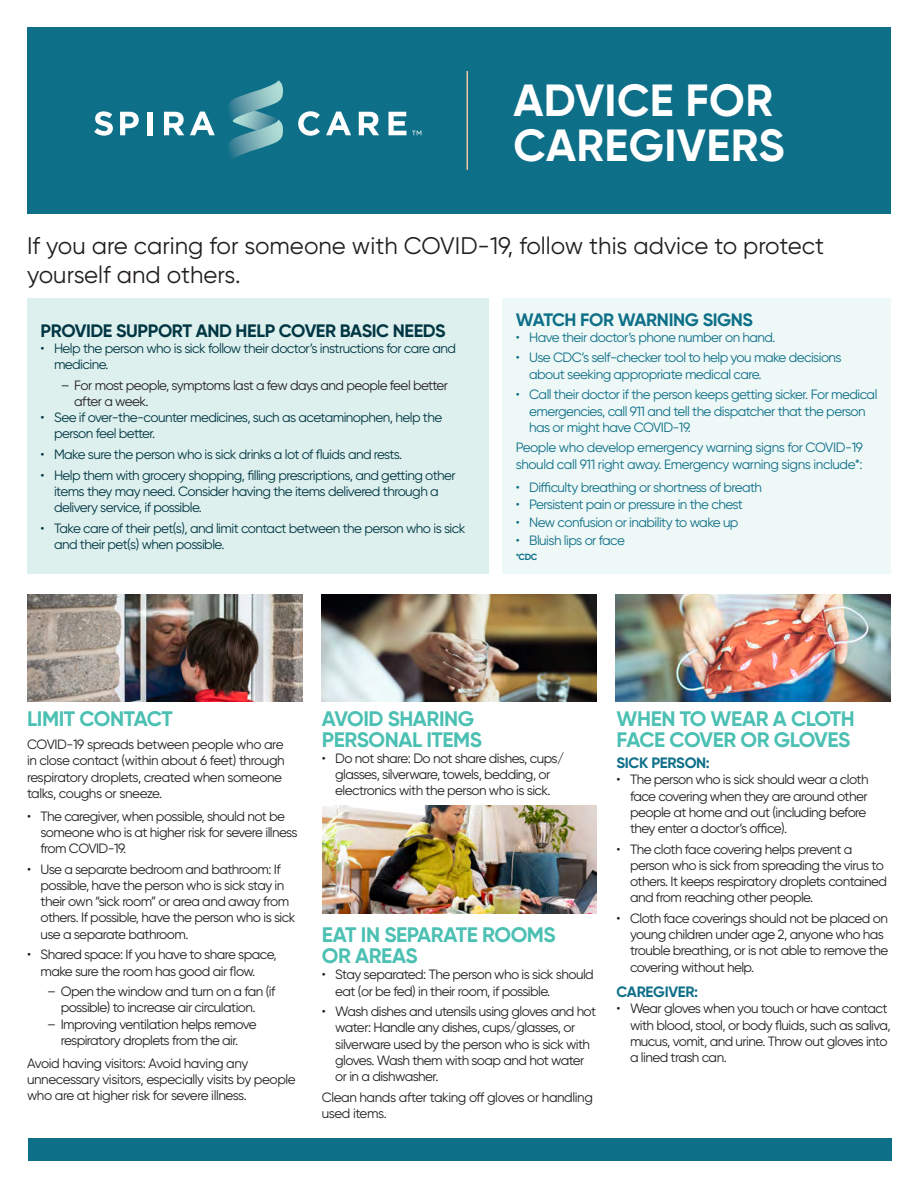
<style>
.page{position:relative;width:918px;height:1188px;background:#fff}
.page>*{position:absolute;margin:0;border:0;box-sizing:border-box;transform-origin:0 0}
.t1{font:700 45px/45px "Gilroy";letter-spacing:.01em;color:#fff}
.t2{font:24px/28.8px "Gilroy";color:#231f20}
.S1{font:700 21px/21px "Gilroy";letter-spacing:-.02em;color:#4bc0b3}
.S1-2{font:700 18px "Gilroy";letter-spacing:-.02em;color:#003543}
.S1-3{font:700 18px "Gilroy";letter-spacing:-.02em;color:#0e6f89}
.S2{font:700 15px "Gilroy";letter-spacing:-.02em;color:#0e6f89}
.Body{font:13.5px/16.2px "Gilroy";letter-spacing:-.04em;color:#231f20}
.Body-2{font:13.5px/16.2px "Gilroy";letter-spacing:-.04em;color:#0e6f89}
.t3{font:13.5px/16.2px "Gilroy";letter-spacing:-.04em;color:#003543}
.Body-3{font:700 9px "Gilroy";color:#0e6f89}
</style>
<div class="page">
<div style="left:27px;top:27px;width:864px;height:187px;background:#0e6f89"></div>
<div style="left:502px;top:298px;width:389px;height:276px;background:#eef8f6"></div>
<div style="left:27px;top:298px;width:461px;height:276px;background:#ddf0ed"></div>
<div style="left:28px;top:1139px;width:864px;height:22px;background:#0e6f89"></div>
<img style="left:28px;top:594px;width:274px;height:108px">
<img style="left:323px;top:806px;width:274px;height:108px">
<img style="left:322px;top:594px;width:274px;height:108px">
<img style="left:616px;top:594px;width:274px;height:108px">
<svg style="left:94px;top:111px;width:19px;height:25px"></svg>
<svg style="left:120px;top:112px;width:19px;height:23px"></svg>
<div style="left:148px;top:112px;width:5px;height:23px;background:#fff"></div>
<svg style="left:164px;top:112px;width:20px;height:23px"></svg>
<svg style="left:190px;top:112px;width:25px;height:23px"></svg>
<svg style="left:298px;top:111px;width:22px;height:25px"></svg>
<svg style="left:326px;top:112px;width:25px;height:23px"></svg>
<svg style="left:359px;top:112px;width:20px;height:23px"></svg>
<svg style="left:389px;top:112px;width:17px;height:23px"></svg>
<svg style="left:228px;top:81px;width:55px;height:78px"></svg>
<svg style="left:412px;top:131px;width:9px;height:4px"></svg>
<hr style="left:467px;top:71px;width:1px;height:99px;background:#f4c69d">
<p class="t1" style="left:513px;top:77px;width:273px">ADVICE FOR<br>CAREGIVERS</p>
<p class="t2" style="left:27px;top:231px;width:799px">If you are caring for someone with COVID-19, follow this advice to protect yourself and others.</p>
<p class="S1-3" style="left:516px;top:308px;width:239px">WATCH FOR WARNING SIGNS</p>
<p class="Body-2" style="left:516px;top:329px;width:262px">• Have their doctor’s phone number on hand.</p>
<p class="Body-2" style="left:529px;top:350px;width:314px;text-indent:-14px">• Use CDC’s self-checker tool to help you make decisions about seeking appropriate medical care.</p>
<p class="Body-2" style="left:529px;top:386px;width:350px;text-indent:-14px">• Call their doctor if the person keeps getting sicker. For medical emergencies, call 911 and tell the dispatcher that the person has or might have COVID-19.</p>
<p class="Body-2" style="left:516px;top:440px;width:349px">People who develop emergency warning signs for COVID-19 should call 911 right away. Emergency warning signs include*:</p>
<p class="Body-2" style="left:516px;top:479px;width:248px">• Difficulty breathing or shortness of breath</p>
<p class="Body-2" style="left:516px;top:496px;width:229px">• Persistent pain or pressure in the chest</p>
<p class="Body-2" style="left:516px;top:514px;width:224px">• New confusion or inability to wake up</p>
<p class="Body-2" style="left:516px;top:532px;width:111px">• Bluish lips or face</p>
<p class="Body-3" style="left:516px;top:551px;width:23px">*CDC</p>
<p class="S1-2" style="left:41px;top:319px;width:406px">PROVIDE SUPPORT AND HELP COVER BASIC NEEDS</p>
<p class="t3" style="left:54px;top:340px;width:403px;text-indent:-14px">• Help the person who is sick follow their doctor’s instructions for care and medicine.</p>
<p class="Body" style="left:74px;top:377px;width:375px;text-indent:-14px">– For most people, symptoms last a few days and people feel better after a week.</p>
<p class="t3" style="left:54px;top:409px;width:390px;text-indent:-14px">• See if over-the-counter medicines, such as acetaminophen, help the person feel better.</p>
<p class="t3" style="left:40px;top:446px;width:363px">• Make sure the person who is sick drinks a lot of fluids and rests.</p>
<p class="t3" style="left:54px;top:467px;width:403px;text-indent:-14px">• Help them with grocery shopping, filling prescriptions, and getting other items they may need. Consider having the items delivered through a delivery service, if possible.</p>
<p class="t3" style="left:54px;top:520px;width:413px;text-indent:-14px">• Take care of their pet(s), and limit contact between the person who is sick and their pet(s) when possible.</p>
<p class="S1" style="left:27px;top:708px;width:147px">LIMIT CONTACT</p>
<p class="Body" style="left:27px;top:736px;width:259px">COVID-19 spreads between people who are in close contact (within about 6 feet) through respiratory droplets, created when someone talks, coughs or sneeze.</p>
<p class="Body" style="left:40px;top:808px;width:259px;text-indent:-14px">• The caregiver, when possible, should not be someone who is at higher risk for severe illness from COVID-19.</p>
<p class="Body" style="left:40px;top:861px;width:256px;text-indent:-14px">• Use a separate bedroom and bathroom: If possible, have the person who is sick stay in their own “sick room” or area and away from others. If possible, have the person who is sick use a separate bathroom.</p>
<p class="Body" style="left:40px;top:946px;width:238px;text-indent:-14px">• Shared space: If you have to share space, make sure the room has good air flow.</p>
<p class="Body" style="left:47px;top:983px;width:230px;text-align:center">– Open the window and turn on a fan (if possible) to increase air circulation.</p>
<p class="Body" style="left:47px;top:1016px;width:211px;text-align:center">– Improving ventilation helps remove respiratory droplets from the air.</p>
<p class="Body" style="left:27px;top:1055px;width:270px">Avoid having visitors: Avoid having any unnecessary visitors, especially visits by people who are at higher risk for severe illness.</p>
<p class="S1" style="left:322px;top:708px;width:162px">AVOID SHARING<br>PERSONAL ITEMS</p>
<p class="Body" style="left:322px;top:750px;width:244px;text-align:center">• Do not share: Do not share dishes, cups/ glasses, silverware, towels, bedding, or electronics with the person who is sick.</p>
<p class="S1" style="left:322px;top:924px;width:235px">EAT IN SEPARATE ROOMS<br>OR AREAS</p>
<p class="Body" style="left:335px;top:966px;width:260px;text-indent:-14px">• Stay separated: The person who is sick should eat (or be fed) in their room, if possible.</p>
<p class="Body" style="left:335px;top:1003px;width:262px;text-indent:-14px">• Wash dishes and utensils using gloves and hot water: Handle any dishes, cups/glasses, or silverware used by the person who is sick with gloves. Wash them with soap and hot water or in a dishwasher.</p>
<p class="Body" style="left:322px;top:1089px;width:273px">Clean hands after taking off gloves or handling used items.</p>
<p class="S1" style="left:617px;top:708px;width:240px">WHEN TO WEAR A CLOTH<br>FACE COVER OR GLOVES</p>
<p class="S2" style="left:617px;top:754px;width:95px">SICK PERSON:</p>
<p class="Body" style="left:630px;top:772px;width:240px;text-indent:-14px">• The person who is sick should wear a cloth face covering when they are around other people at home and out (including before they enter a doctor’s office).</p>
<p class="Body" style="left:630px;top:841px;width:259px;text-indent:-14px">• The cloth face covering helps prevent a person who is sick from spreading the virus to others. It keeps respiratory droplets contained and from reaching other people.</p>
<p class="Body" style="left:630px;top:910px;width:260px;text-indent:-14px">• Cloth face coverings should not be placed on young children under age 2, anyone who has trouble breathing, or is not able to remove the covering without help.</p>
<p class="S2" style="left:617px;top:983px;width:83px">CAREGIVER:</p>
<p class="Body" style="left:630px;top:1000px;width:262px;text-indent:-14px">• Wear gloves when you touch or have contact with blood, stool, or body fluids, such as saliva, mucus, vomit, and urine. Throw out gloves into a lined trash can.</p>
</div>
